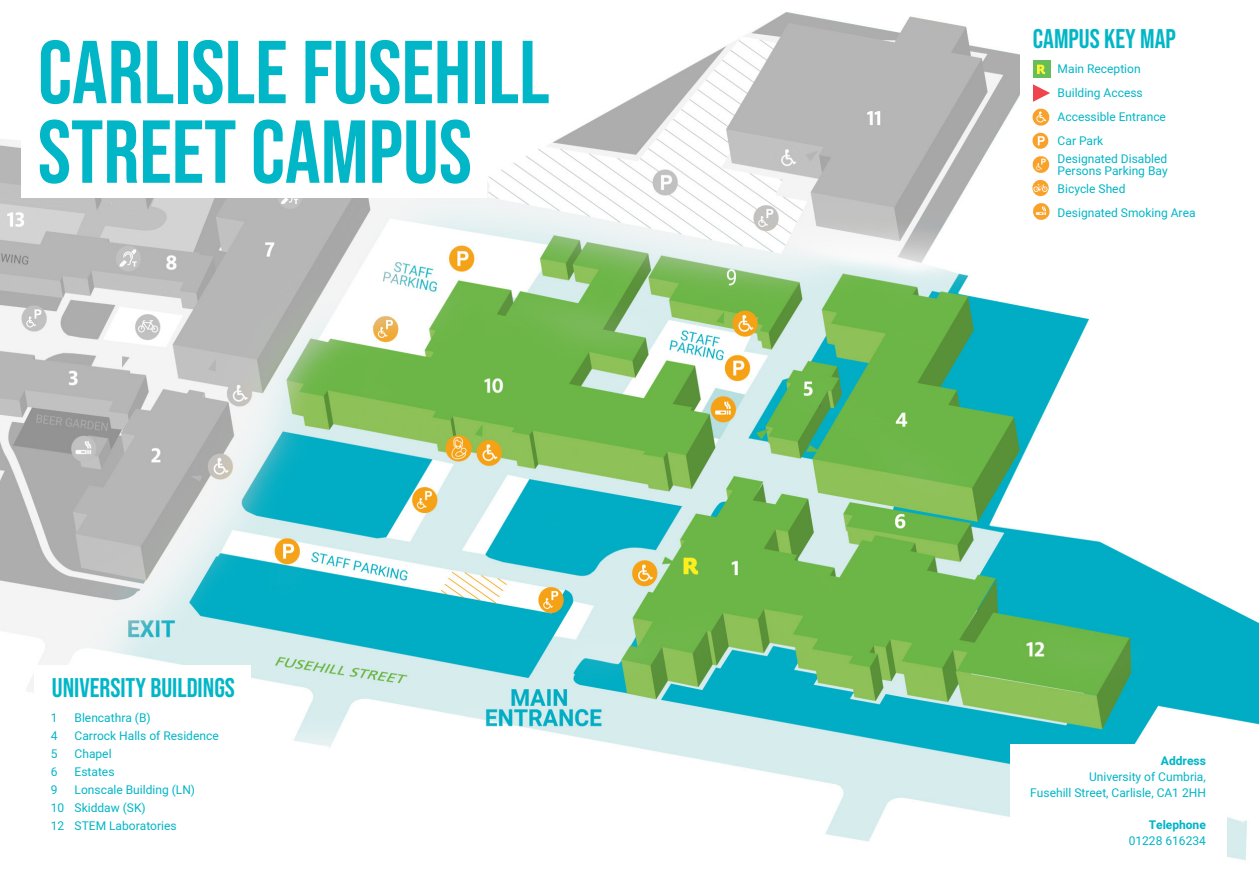
<style>
.page{position:relative;width:1259px;height:893px;background:#fff}
.page>*{position:absolute;margin:0;border:0;box-sizing:border-box;transform-origin:0 0}
.t1{font:89.1px/79.5px "Bebas Neue";color:#00b6c7}
.t2{font:27px "Bebas Neue";color:#00b6c7}
.t3{font:12px/18px "Heebo";color:#00b6c7}
.t4{font:700 12px "Heebo";color:#00b6c7}
</style>
<div class="page">
<img style="left:0;top:12px;width:1259px;height:848px">
<div style="left:1019px;top:14px;width:217px;height:220px;background:#fff"></div>
<div style="left:1009px;top:745px;width:217px;height:119px;background:#fff"></div>
<div style="left:21px;top:79px;width:465px;height:119px;background:#fff"></div>
<div style="left:1033px;top:61px;width:17px;height:17px;background:#67bd57"></div>
<svg style="left:1037px;top:65px;width:8px;height:9px"></svg>
<svg style="left:1033px;top:84px;width:17px;height:18px"></svg>
<svg style="left:1032px;top:109px;width:17px;height:17px"></svg>
<svg style="left:1032px;top:156px;width:17px;height:17px"></svg>
<svg style="left:1033px;top:203px;width:16px;height:17px"></svg>
<div style="left:1032px;top:180px;width:16px;height:16px;background:#f9a22b;border-radius:8px"></div>
<svg style="left:1033px;top:184px;width:14px;height:8px"></svg>
<svg style="left:1032px;top:133px;width:16px;height:16px"></svg>
<div style="left:34px;top:665px;width:217px;height:183px;background:#fff"></div>
<h1 class="t1" style="left:38px;top:32px;width:513px">CARLISLE FUSEHILL<br>STREET CAMPUS</h1>
<h2 class="t2" style="left:52px;top:672px;width:185px">UNIVERSITY BUILDINGS</h2>
<p class="t3" style="left:75px;top:709px;width:146px">Blencathra (B)<br>Carrock Halls of Residence<br>Chapel<br>Estates<br>Lonscale Building (LN)<br>Skiddaw (SK)<br>STEM Laboratories</p>
<p class="t3" style="left:51px;top:709px;width:15px">1<br>4<br>5<br>6<br>9<br>10<br>12</p>
<h2 class="t2" style="left:1033px;top:23px;width:145px">CAMPUS KEY MAP</h2>
<p class="t3" style="left:1057px;top:56px;width:110px;line-height:24px">Main Reception<br>Building Access<br>Accessible Entrance<br>Car Park</p>
<p class="t3" style="left:1057px;top:152px;width:112px;line-height:12px">Designated Disabled<br>Persons Parking Bay</p>
<p class="t3" style="left:1057px;top:176px;width:139px;line-height:24px">Bicycle Shed<br>Designated Smoking Area</p>
<p class="t4" style="left:1161px;top:752px;width:46px">Address</p>
<p class="t3" style="left:1030px;top:768px;width:177px;line-height:16px;text-align:right">University of Cumbria,<br>Fusehill Street, Carlisle, CA1 2HH</p>
<p class="t4" style="left:1148px;top:816px;width:59px">Telephone</p>
<p class="t3" style="left:1128px;top:831px;width:79px">01228 616234</p>
</div>
